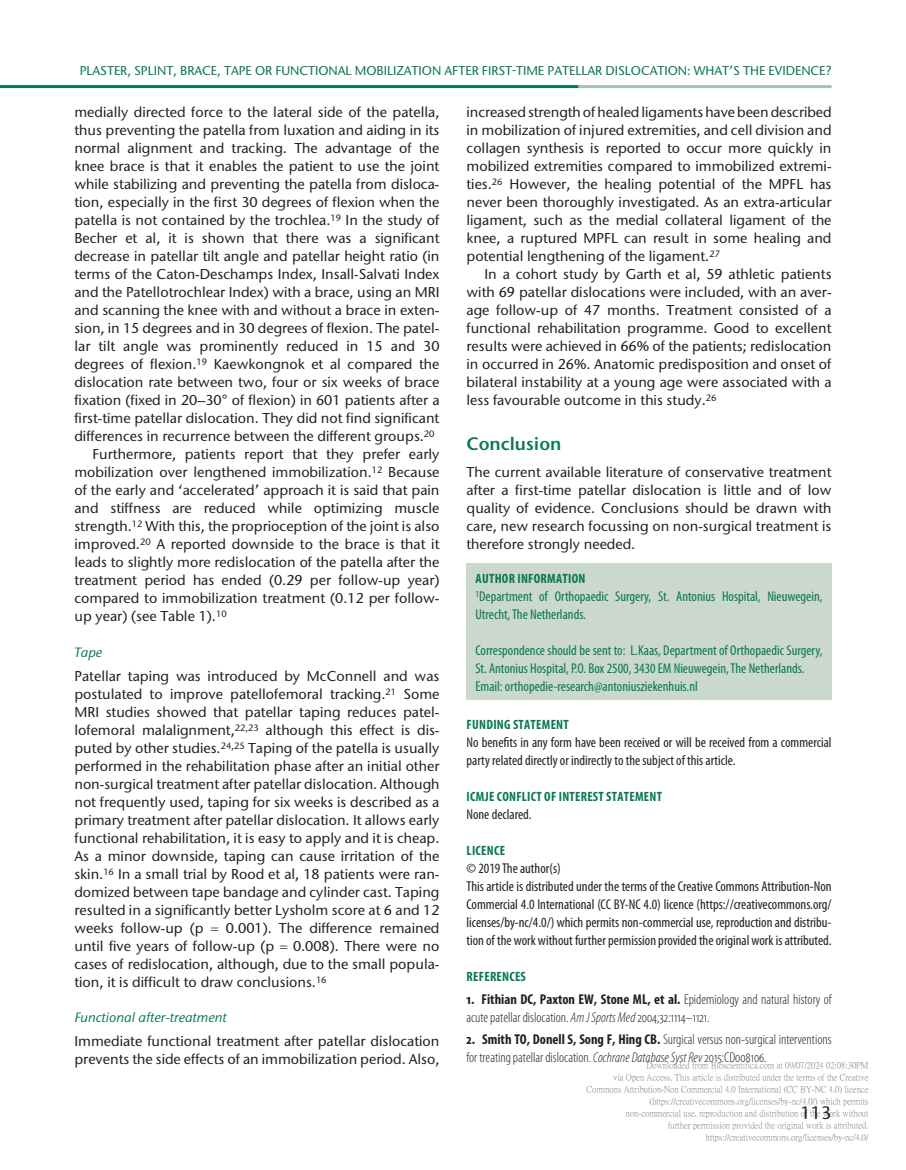
<style>
.page{position:relative;width:906px;height:1170px;background:#fff}
.page>*{position:absolute;margin:0;border:0;box-sizing:border-box;transform-origin:0 0}
.t1{font:600 18px "Stone Sans ITC Pro";color:#077a4e}
.t2{font:500 18px "Stone Sans ITC Pro";color:#231f20}
.t3{font:500 14.25px/18px "Stone Sans ITC Pro";color:#231f20;text-align:justify}
.t4{font:condensed 14.25px/18px "Myriad Pro";color:#231f20}
.t5{font:condensed 14.25px/18px "Myriad Pro";color:#077a4e}
.t6{font:300 condensed 14.25px/18px "Myriad Pro";color:#231f20}
.t7{font:700 condensed 13.5px "Myriad Pro";letter-spacing:.02em;color:#077a4e}
.t8{font:italic 500 13.5px "Stone Sans ITC Pro";color:#077a4e}
.t9{font:500 12.75px "Stone Sans ITC Pro";letter-spacing:-.005em;color:#077a4e}
.t10{font:9px/12px "P Ming Li U";color:rgb(0 0 0/.5);text-align:right}
.s1{font-weight:700}
.s2{font-style:italic}
</style>
<div class="page">
<hr style="left:578px;top:85px;width:253px;height:3px;background:#a9c1b0">
<hr style="left:0;top:85px;width:578px;height:3px;background:#077a4e">
<div style="left:466px;top:563px;width:365px;height:136px;background:#cad8cd"></div>
<p class="t9" style="left:80px;top:63px;width:753px">Plaster, splint, brace, tape or functional mobilization after first-time patellar dislocation: what’s the evidence?</p>
<p class="t3" style="left:74px;top:103px;width:366px">medially directed force to the lateral side of the patella,</p>
<p class="t3" style="left:74px;top:121px;width:366px">thus preventing the patella from luxation and aiding in its</p>
<p class="t3" style="left:74px;top:139px;width:366px">normal alignment and tracking. The advantage of the</p>
<p class="t3" style="left:74px;top:157px;width:366px">knee brace is that it enables the patient to use the joint</p>
<p class="t3" style="left:74px;top:175px;width:366px">while stabilizing and preventing the patella from disloca-</p>
<p class="t3" style="left:74px;top:193px;width:366px">tion, especially in the first 30 degrees of flexion when the</p>
<p class="t3" style="left:74px;top:211px;width:366px">patella is not contained by the trochlea.<sup>19</sup> In the study of</p>
<p class="t3" style="left:74px;top:229px;width:366px">Becher et al, it is shown that there was a significant</p>
<p class="t3" style="left:74px;top:247px;width:366px">decrease in patellar tilt angle and patellar height ratio (in</p>
<p class="t3" style="left:74px;top:265px;width:366px">terms of the Caton-Deschamps Index, Insall-Salvati Index</p>
<p class="t3" style="left:74px;top:283px;width:366px">and the Patellotrochlear Index) with a brace, using an MRI</p>
<p class="t3" style="left:74px;top:301px;width:366px">and scanning the knee with and without a brace in exten-</p>
<p class="t3" style="left:74px;top:319px;width:366px">sion, in 15 degrees and in 30 degrees of flexion. The patel-</p>
<p class="t3" style="left:74px;top:337px;width:366px">lar tilt angle was prominently reduced in 15 and 30</p>
<p class="t3" style="left:74px;top:355px;width:366px">degrees of flexion.<sup>19</sup> Kaewkongnok et al compared the</p>
<p class="t3" style="left:74px;top:373px;width:366px">dislocation rate between two, four or six weeks of brace</p>
<p class="t3" style="left:74px;top:391px;width:366px">fixation (fixed in 20–30° of flexion) in 601 patients after a</p>
<p class="t3" style="left:74px;top:409px;width:366px">first-time patellar dislocation. They did not find significant</p>
<p class="t3" style="left:74px;top:427px;width:362px">differences in recurrence between the different groups.<sup>20</sup></p>
<p class="t3" style="left:92px;top:445px;width:348px">Furthermore, patients report that they prefer early</p>
<p class="t3" style="left:74px;top:463px;width:366px">mobilization over lengthened immobilization.<sup>12</sup> Because</p>
<p class="t3" style="left:74px;top:481px;width:366px">of the early and ‘accelerated’ approach it is said that pain</p>
<p class="t3" style="left:74px;top:499px;width:366px">and stiffness are reduced while optimizing muscle</p>
<p class="t3" style="left:74px;top:517px;width:366px">strength.<sup>12</sup> With this, the proprioception of the joint is also</p>
<p class="t3" style="left:74px;top:535px;width:366px">improved.<sup>20</sup> A reported downside to the brace is that it</p>
<p class="t3" style="left:74px;top:553px;width:366px">leads to slightly more redislocation of the patella after the</p>
<p class="t3" style="left:74px;top:571px;width:366px">treatment period has ended (0.29 per follow-up year)</p>
<p class="t3" style="left:74px;top:589px;width:366px">compared to immobilization treatment (0.12 per follow-</p>
<p class="t3" style="left:74px;top:607px;width:154px">up year) (see Table 1).<sup>10</sup></p>
<p class="t8" style="left:74px;top:644px;width:29px">Tape</p>
<p class="t3" style="left:74px;top:667px;width:367px">Patellar taping was introduced by McConnell and was postulated to improve patellofemoral tracking.<sup>21</sup> Some MRI studies showed that patellar taping reduces patel&shy;lofemoral malalignment,<sup>22,23</sup> although this effect is dis&shy;puted by other studies.<sup>24,25</sup> Taping of the patella is usually performed in the rehabilitation phase after an initial other non-surgical treatment after patellar dislocation. Although not frequently used, taping for six weeks is described as a primary treatment after patellar dislocation. It allows early functional rehabilitation, it is easy to apply and it is cheap.<br>As a minor downside, taping can cause irritation of the skin.<sup>16</sup> In a small trial by Rood et al, 18 patients were ran&shy;domized between tape bandage and cylinder cast. Taping resulted in a significantly better Lysholm score at 6 and 12 weeks follow-up (p</p>
<p class="t3" style="left:466px;top:103px;width:367px">increased strength of healed ligaments have been described in mobilization of injured extremities, and cell division and collagen synthesis is reported to occur more quickly in mobilized extremities compared to immobilized extremi&shy;ties.<sup>26</sup> However, the healing potential of the MPFL has never been thoroughly investigated. As an extra-articular ligament, such as the medial collateral ligament of the knee, a ruptured MPFL can result in some healing and potential lengthening of the ligament.<sup>27</sup></p>
<p class="t3" style="left:466px;top:265px;width:366px;text-indent:18px">In a cohort study by Garth et al, 59 athletic patients with 69 patellar dislocations were included, with an aver&shy;age follow-up of 47 months. Treatment consisted of a functional rehabilitation programme. Good to excellent results were achieved in 66% of the patients; redislocation in occurred in 26%. Anatomic predisposition and onset of bilateral instability at a young age were associated with a less favourable outcome in this study.<sup>26</sup></p>
<p class="t1" style="left:466px;top:432px;width:97px">Conclusion</p>
<p class="t3" style="left:466px;top:463px;width:366px">The current available literature of conservative treatment after a first-time patellar dislocation is little and of low quality of evidence. Conclusions should be drawn with care, new research focussing on non-surgical treatment is therefore strongly needed.</p>
<p class="t7" style="left:475px;top:569px;width:111px">AUTHOR INFORMATION</p>
<p class="t5" style="left:475px;top:586px;width:348px"><sup>1</sup>Department of Orthopaedic Surgery, St. Antonius Hospital, Nieuwegein,<br>Utrecht, The Netherlands.</p>
<p class="t5" style="left:475px;top:640px;width:348px">Correspondence should be sent to: L.Kaas, Department of Orthopaedic Surgery,<br>St. Antonius Hospital, P.O. Box 2500, 3430 EM Nieuwegein, The Netherlands.<br>Email: orthopedie-research@antoniusziekenhuis.nl</p>
<p class="t7" style="left:466px;top:716px;width:104px">FUNDING STATEMENT</p>
<p class="t4" style="left:466px;top:733px;width:366px">No benefits in any form have been received or will be received from a commercial party related directly or indirectly to the subject of this article.</p>
<p class="t7" style="left:466px;top:788px;width:197px">ICMJE CONFLICT OF INTEREST STATEMENT</p>
<p class="t4" style="left:466px;top:805px;width:67px">None declared.</p>
<p class="t7" style="left:466px;top:842px;width:40px">LICENCE</p>
<p class="t4" style="left:466px;top:859px;width:366px">© 2019 The author(s)<br>This article is distributed under the terms of the Creative Commons Attribution-Non Commercial 4.0 International (CC BY-NC 4.0) licence (https://creativecommons.org/ licenses/by-nc/4.0/) which permits non-commercial use, reproduction and distribu&shy;tion of the work without further permission provided the original work is attributed.</p>
<p class="t7" style="left:466px;top:968px;width:61px">REFERENCES</p>
<p class="t6" style="left:466px;top:990px;width:366px"><span class="s1">1. FITHIAN DC, PAXTON EW, STONE ML, ET AL.</span> Epidemiology and natural history of acute patellar dislocation. <span class="s2">Am J Sports Med</span> 2004;32:1114–1121.</p>
<p class="t6" style="left:466px;top:1030px;width:366px"><span class="s1">2. SMITH TO, DONELL S, SONG F, HING CB.</span> Surgical versus non-surgical interventions for treating patellar dislocation. <span class="s2">Cochrane Database Syst Rev</span> 2015:CD008106.</p>
<p class="t3" style="left:74px;top:919px;width:366px;text-indent:151px">0.001). The difference remained until five years of follow-up (p</p>
<p class="t3" style="left:74px;top:937px;width:366px;text-indent:218px">0.008). There were no cases of redislocation, although, due to the small popula&shy;tion, it is difficult to draw conclusions.<sup>16</sup></p>
<p class="t8" style="left:74px;top:1008px;width:154px">Functional after-treatment</p>
<p class="t3" style="left:74px;top:1031px;width:366px">Immediate functional treatment after patellar dislocation prevents the side effects of an immobilization period. Also,</p>
<p class="t10" style="left:586px;top:1059px;width:283px">Downloaded from Bioscientifica.com at 09/07/2024 02:08:30PM<br>via Open Access. This article is distributed under the terms of the Creative Commons Attribution-Non Commercial 4.0 International (CC BY-NC 4.0) licence (https://creativecommons.org/licenses/by-nc/4.0/) which permits<br>non-commercial use, reproduction and distribution of the work without<br>further permission provided the original work is attributed. https://creativecommons.org/licenses/by-nc/4.0/</p>
<p class="t2" style="left:800px;top:1101px;width:32px">113</p>
</div>
